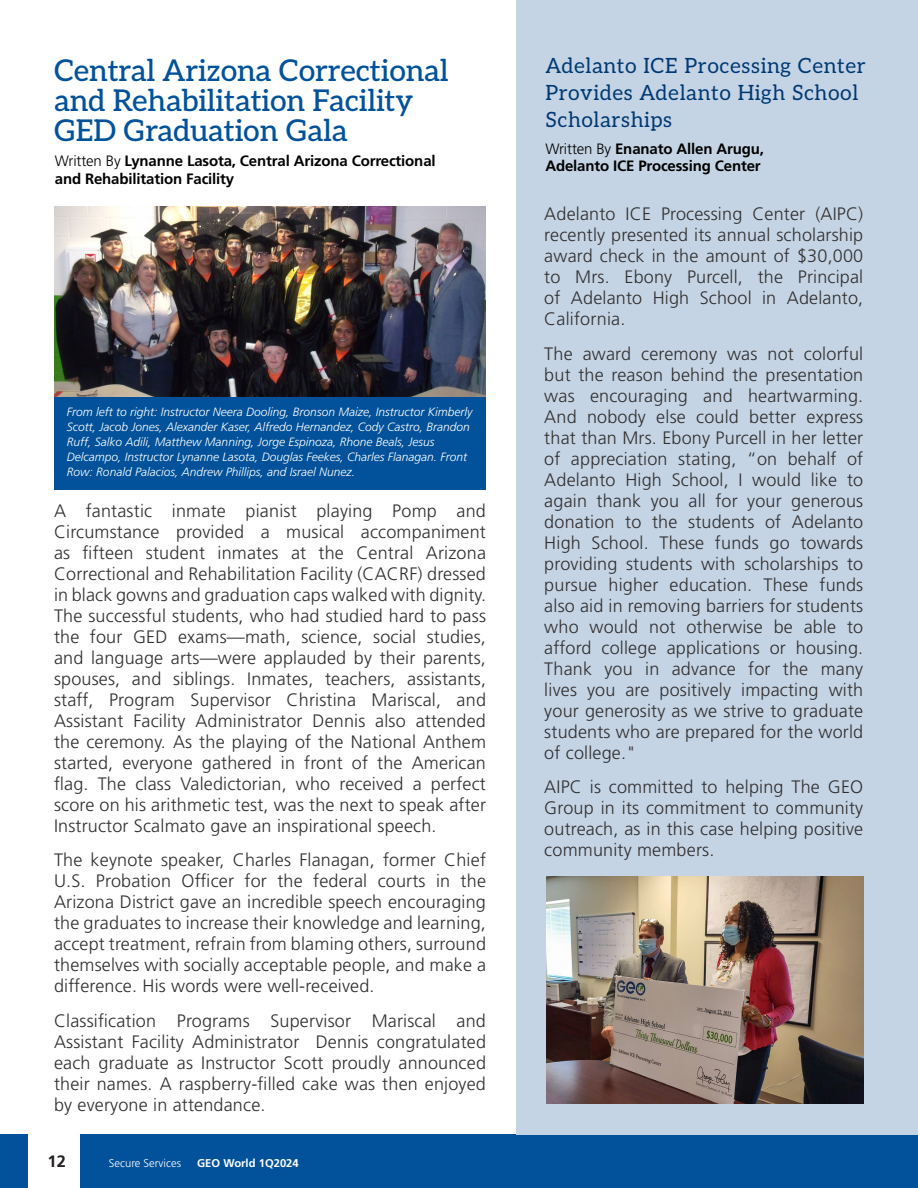
<style>
.page{position:relative;width:918px;height:1188px;background:#fff}
.page>*{position:absolute;margin:0;border:0;box-sizing:border-box;transform-origin:0 0}
.t1{font:500 30px/30px "Aleo";letter-spacing:-.005em;color:#01529a}
.t2{font:21px/27px "Aleo";letter-spacing:.03em;color:#003973}
._2nd_paragraph_style{font:300 18px/21px "Frutiger LT Std";letter-spacing:.01em;color:#312f30;text-align:justify}
.t3{font:700 16.5px "Frutiger LT Std";color:#231f20}
.t4{font:700 15px/17.5px "Frutiger LT Std";letter-spacing:-.01em;color:#000}
._2nd_paragraph_style-2{font:italic 300 12px/15px "Frutiger LT Std";color:#fff}
.t5{font:300 11.25px "Frutiger LT Std";color:#fff}
.t6{font:700 11.25px "Frutiger LT Std";color:#fff}
.s1{font-weight:300}
</style>
<div class="page">
<div style="left:0;top:1134px;width:918px;height:54px;background:#01529a"></div>
<div style="left:28px;top:1134px;width:52px;height:54px;background:#fff"></div>
<img style="left:54px;top:206px;width:432px;height:191px">
<div style="left:54px;top:397px;width:432px;height:93px;background:#01529a"></div>
<div style="left:516px;top:0;width:402px;height:1134px;background:#c5d4e4"></div>
<img style="left:546px;top:877px;width:317px;height:227px">
<p class="t1" style="left:54px;top:54px;width:396px">Central Arizona Correctional and Rehabilitation Facility<br>GED Graduation Gala</p>
<p class="t4" style="left:55px;top:152px;width:382px"><span class="s1">Written By</span> Lynanne Lasota, Central Arizona Correctional and Rehabilitation Facility</p>
<p class="_2nd_paragraph_style-2" style="left:67px;top:404px;width:407px">From left to right: Instructor Neera Dooling, Bronson Maize, Instructor Kimberly Scott, Jacob Jones, Alexander Kaser, Alfredo Hernandez, Cody Castro, Brandon Ruff, Salko Adili, Matthew Manning, Jorge Espinoza, Rhone Beals, Jesus Delcampo, Instructor Lynanne Lasota, Douglas Feekes, Charles Flanagan. Front Row: Ronald Palacios, Andrew Phillips, and Israel Nunez.</p>
<p class="_2nd_paragraph_style" style="left:54px;top:500px;width:434px">A fantastic inmate pianist playing Pomp and Circumstance provided a musical accompaniment as fifteen student inmates at the Central Arizona Correctional and Rehabilitation Facility (CACRF) dressed in black gowns and graduation caps walked with dignity.<br>The successful students, who had studied hard to pass the four GED exams—math, science, social studies, and language arts—were applauded by their parents, spouses, and siblings. Inmates, teachers, assistants, staff, Program Supervisor Christina Mariscal, and Assistant Facility Administrator Dennis also attended the ceremony. As the playing of the National Anthem started, everyone gathered in front of the American flag. The class Valedictorian, who received a perfect score on his arithmetic test, was the next to speak after Instructor Scalmato gave an inspirational speech.</p>
<p class="_2nd_paragraph_style" style="left:54px;top:850px;width:434px">The keynote speaker, Charles Flanagan, former Chief U.S. Probation Officer for the federal courts in the Arizona District gave an incredible speech encouraging the graduates to increase their knowledge and learning, accept treatment, refrain from blaming others, surround themselves with socially acceptable people, and make a difference. His words were well-received.</p>
<p class="_2nd_paragraph_style" style="left:54px;top:1010px;width:434px">Classification Programs Supervisor Mariscal and Assistant Facility Administrator Dennis congratulated each graduate as Instructor Scott proudly announced their names. A raspberry-filled cake was then enjoyed by everyone in attendance.</p>
<p class="t3" style="left:48px;top:1152px;width:20px">12</p>
<p class="t5" style="left:109px;top:1157px;width:74px">Secure Services</p>
<p class="t6" style="left:197px;top:1157px;width:103px">GEO World 1Q2024</p>
<p class="t2" style="left:545px;top:51px;width:322px">Adelanto ICE Processing Center</p>
<p class="t2" style="left:545px;top:78px;width:314px">Provides Adelanto High School<br>Scholarships</p>
<p class="t4" style="left:545px;top:140px;width:220px"><span class="s1">Written By</span> Enanato Allen Arugu,</p>
<p class="t4" style="left:545px;top:157px;width:217px">Adelanto ICE Processing Center</p>
<p class="_2nd_paragraph_style" style="left:544px;top:204px;width:320px">Adelanto ICE Processing Center (AIPC) recently presented its annual scholarship award check in the amount of $30,000 to Mrs. Ebony Purcell, the Principal of Adelanto High School in Adelanto, California.</p>
<p class="_2nd_paragraph_style" style="left:544px;top:343px;width:320px">The award ceremony was not colorful but the reason behind the presentation was encouraging and heartwarming.<br>And nobody else could better express that than Mrs. Ebony Purcell in her letter of appreciation stating, “on behalf of Adelanto High School, I would like to again thank you all for your generous donation to the students of Adelanto High School. These funds go towards providing students with scholarships to pursue higher education. These funds also aid in removing barriers for students who would not otherwise be able to afford college applications or housing.<br>Thank you in advance for the many lives you are positively impacting with your generosity as we strive to graduate students who are prepared for the world of college."</p>
<p class="_2nd_paragraph_style" style="left:544px;top:777px;width:320px">AIPC is committed to helping The GEO Group in its commitment to community outreach, as in this case helping positive community members.</p>
</div>
